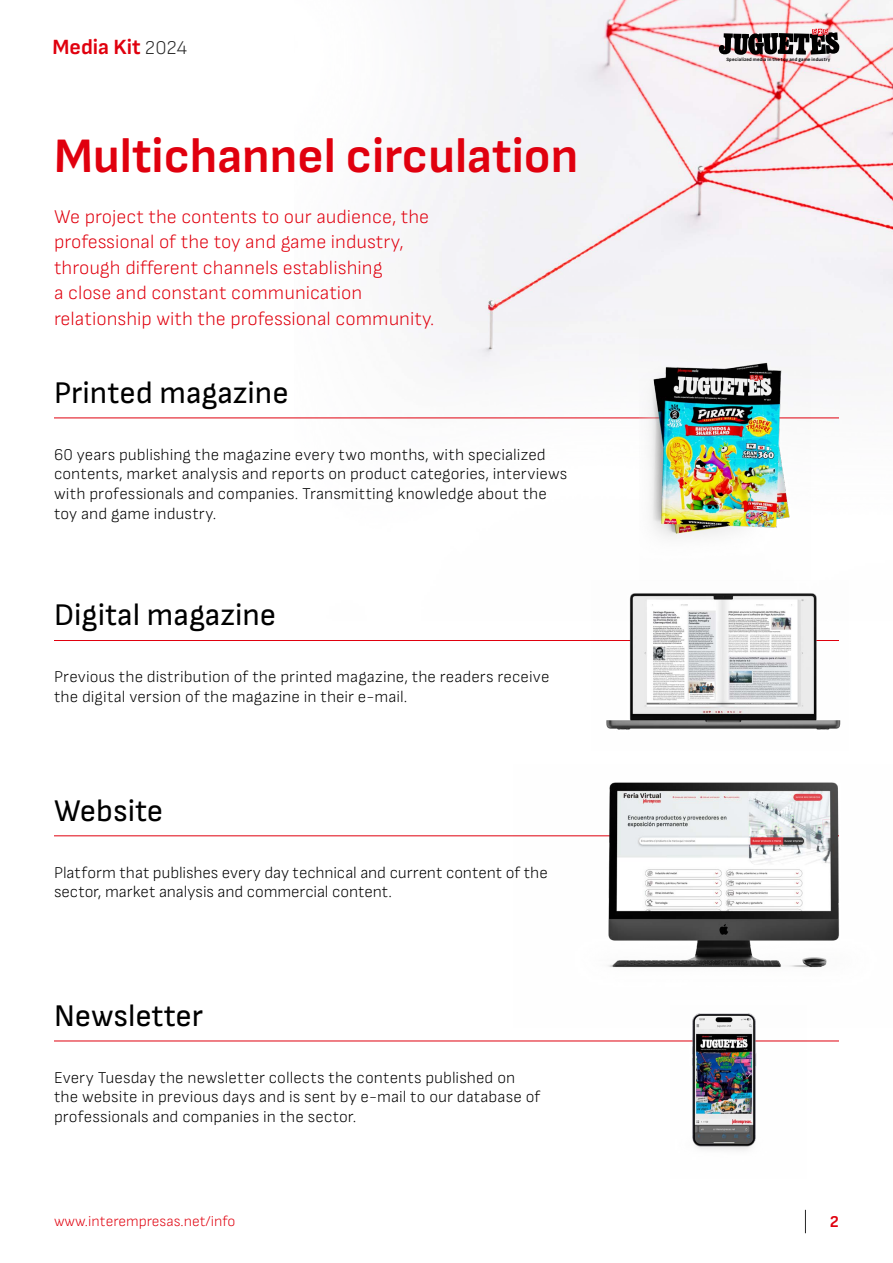
<style>
.page{position:relative;width:893px;height:1263px;background:#fff}
.page>*{position:absolute;margin:0;border:0;box-sizing:border-box;transform-origin:0 0}
.t1{font:700 49.5px "Sofia Sans";color:#e0000e}
.t2{font:31.5px "Sofia Sans";color:#000}
.t3{font:700 21.75px "Sofia Sans";color:#e0000e}
.t4{font:300 19.5px/25.5px "Sofia Sans";color:#e0000e}
.t5{font:300 16.5px/19.8px "Sofia Sans";color:#000}
.t6{font:700 16.5px "Sofia Sans";color:#e0000e}
.t7{font:300 15px "Sofia Sans";color:#e0000e}
.t8{font:700 4.95px "Sofia Sans";letter-spacing:.025em;color:#000}
.s1{font-weight:300;font-size:19.5px;color:#262626}
</style>
<div class="page">
<svg style="left:805px;top:1210px;width:1px;height:23px"></svg>
<img style="left:294px;top:0;width:599px;height:419px">
<hr style="left:54px;top:417px;width:785px;height:1px;background:#e0000e">
<hr style="left:54px;top:640px;width:785px;height:1px;background:#e0000e">
<hr style="left:54px;top:835px;width:785px;height:1px;background:#e0000e">
<hr style="left:54px;top:1040px;width:785px;height:1px;background:#e0000e">
<img style="left:513px;top:782px;width:326px;height:186px">
<img style="left:639px;top:330px;width:171px;height:208px">
<img style="left:671px;top:1013px;width:136px;height:137px">
<img style="left:606px;top:593px;width:235px;height:137px">
<svg style="left:719px;top:29px;width:120px;height:27px"></svg>
<h3 class="t3" style="left:52px;top:34px;width:136px">Media Kit <span class="s1">2024</span></h3>
<h1 class="t1" style="left:54px;top:127px;width:526px">Multichannel circulation</h1>
<p class="t4" style="left:54px;top:203px;width:382px">We project the contents to our audience, the professional of the toy and game industry, through different channels establishing<br>a close and constant communication relationship with the professional community.</p>
<h2 class="t2" style="left:54px;top:374px;width:236px">Printed magazine</h2>
<p class="t5" style="left:54px;top:444px;width:515px">60 years publishing the magazine every two months, with specialized contents, market analysis and reports on product categories, interviews with professionals and companies. Transmitting knowledge about the toy and game industry.</p>
<h2 class="t2" style="left:54px;top:597px;width:224px">Digital magazine</h2>
<p class="t5" style="left:54px;top:667px;width:497px">Previous the distribution of the printed magazine, the readers receive the digital version of the magazine in their e-mail.</p>
<h2 class="t2" style="left:54px;top:792px;width:111px">Website</h2>
<p class="t5" style="left:54px;top:862px;width:495px">Platform that publishes every day technical and current content of the sector, market analysis and commercial content.</p>
<h2 class="t2" style="left:54px;top:997px;width:151px">Newsletter</h2>
<p class="t5" style="left:54px;top:1067px;width:488px">Every Tuesday the newsletter collects the contents published on the website in previous days and is sent by e-mail to our database of professionals and companies in the sector.</p>
<p class="t8" style="left:726px;top:56px;width:106px">Specialized media in the toy and game industry</p>
<p class="t7" style="left:54px;top:1212px;width:183px">www.interempresas.net/info</p>
<p class="t6" style="left:830px;top:1212px;width:11px">2</p>
</div>
